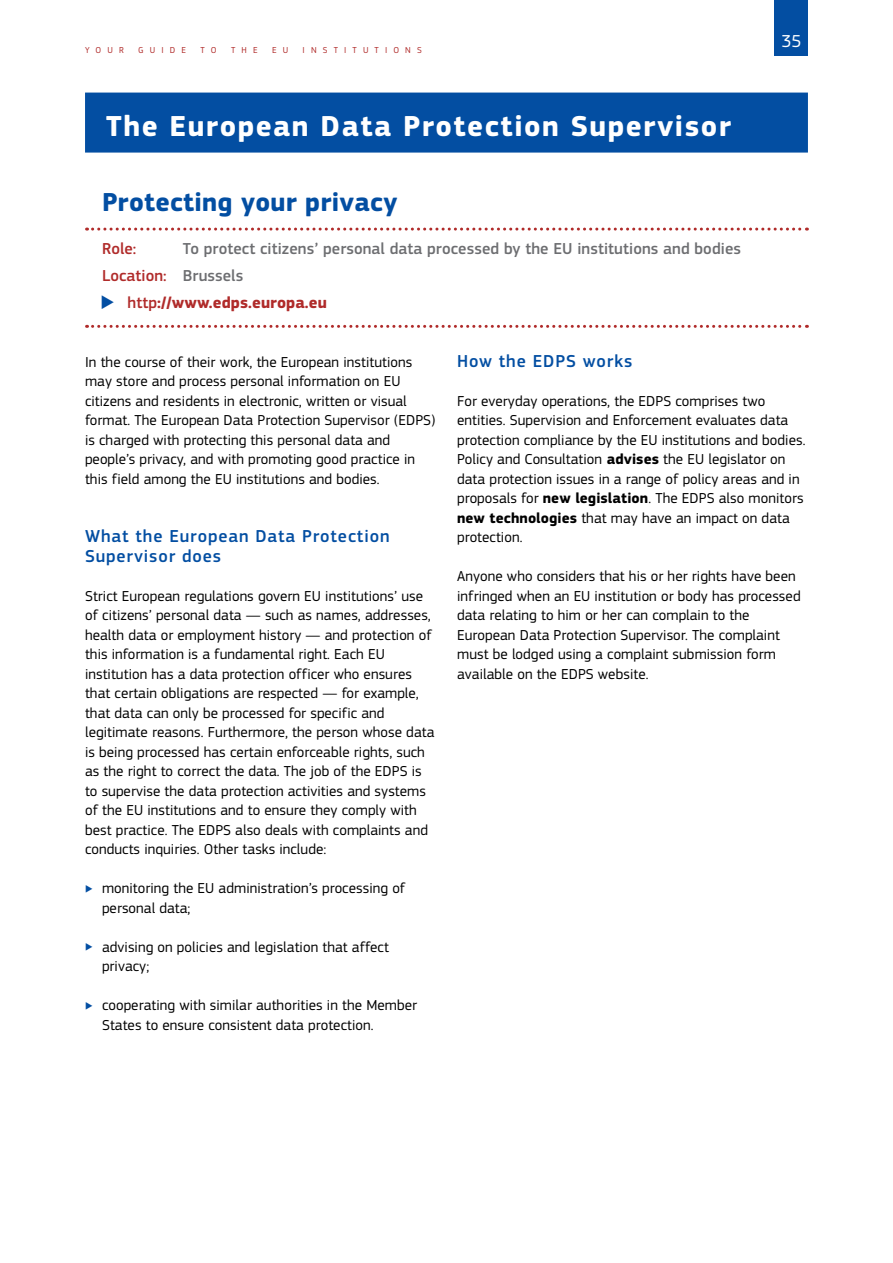
<style>
.page{position:relative;width:893px;height:1263px;background:#fff}
.page>*{position:absolute;margin:0;border:0;box-sizing:border-box;transform-origin:0 0}
.Heading01_neg{font:700 30px "EC Square Sans Pro";letter-spacing:.05em;color:#fff}
.Heading02_dots{font:700 27px "EC Square Sans Pro";letter-spacing:.01em;color:#034ea2}
.Heading03{font:500 18px/19.5px "EC Square Sans Pro";letter-spacing:.05em;color:#034ea2}
.t1{font:18px "EC Square Sans Pro";color:#fff}
.intro{font:500 16.5px "EC Square Sans Pro";letter-spacing:.005em;color:#6d6e71}
.t2{font:700 16.5px "EC Square Sans Pro";letter-spacing:.005em;color:#b02b2a}
.intro-2{font:500 16.5px "EC Square Sans Pro";letter-spacing:.005em;color:#b02b2a}
.BodyText{font:15px/19.5px "EC Square Sans Pro";letter-spacing:.005em;color:#000}
.t3{font:9px "EC Square Sans Pro";letter-spacing:.68em;color:#b02b2a}
.s1{color:#6d6e71}
.s2{font-weight:500}
.s3{font-weight:700}
</style>
<div class="page">
<div style="left:775px;top:0;width:33px;height:55px;background:#034ea2"></div>
<div style="left:85px;top:93px;width:723px;height:60px;background:#034ea2"></div>
<svg style="left:87px;top:228px;width:720px;height:3px"></svg>
<svg style="left:87px;top:325px;width:720px;height:3px"></svg>
<p class="t3" style="left:85px;top:45px;width:40px">YOUR</p>
<p class="t3" style="left:138px;top:45px;width:49px">GUIDE</p>
<p class="t3" style="left:201px;top:45px;width:18px">T O</p>
<p class="t3" style="left:231px;top:45px;width:28px">THE</p>
<p class="t3" style="left:272px;top:45px;width:18px">E U</p>
<p class="t3" style="left:303px;top:45px;width:121px">INSTITUTIONS</p>
<p class="Heading01_neg" style="left:106px;top:108px;width:626px">The European Data Protection Supervisor</p>
<p class="Heading02_dots" style="left:102px;top:185px;width:297px">Protecting your privacy</p>
<p class="intro-2" style="left:102px;top:239px;width:36px">Role:</p>
<p class="intro" style="left:183px;top:239px;width:560px">To protect citizens’ personal data processed by the EU institutions and bodies</p>
<p class="intro-2" style="left:102px;top:266px;width:143px">Location: <span class="s1">Brussels</span></p>
<p class="t2" style="left:128px;top:292px;width:201px"><span class="s2">http</span>://www.edps.europa.eu</p>
<p class="t1" style="left:781px;top:30px;width:22px">35</p>
<p class="BodyText" style="left:85px;top:352px;width:352px">In the course of their work, the European institutions may store and process personal information on EU citizens and residents in electronic, written or visual format. The European Data Protection Supervisor (EDPS) is charged with protecting this personal data and people’s privacy, and with promoting good practice in this field among the EU institutions and bodies.</p>
<p class="Heading03" style="left:85px;top:527px;width:306px">What the European Data Protection<br>Supervisor does</p>
<p class="BodyText" style="left:85px;top:586px;width:351px">Strict European regulations govern EU institutions’ use of citizens’ personal data — such as names, addresses, health data or employment history — and protection of this information is a fundamental right. Each EU institution has a data protection officer who ensures that certain obligations are respected — for example, that data can only be processed for specific and legitimate reasons. Furthermore, the person whose data is being processed has certain enforceable rights, such as the right to correct the data. The job of the EDPS is to supervise the data protection activities and systems of the EU institutions and to ensure they comply with best practice. The EDPS also deals with complaints and conducts inquiries. Other tasks include:</p>
<p class="BodyText" style="left:102px;top:878px;width:305px">monitoring the EU administration’s processing of personal data;</p>
<p class="BodyText" style="left:102px;top:937px;width:288px">advising on policies and legislation that affect privacy;</p>
<p class="BodyText" style="left:102px;top:995px;width:317px">cooperating with similar authorities in the Member<br>States to ensure consistent data protection.</p>
<p class="Heading03" style="left:457px;top:351px;width:177px">How the EDPS works</p>
<p class="BodyText" style="left:457px;top:391px;width:350px">For everyday operations, the EDPS comprises two entities. Supervision and Enforcement evaluates data protection compliance by the EU institutions and bodies.<br>Policy and Consultation <span class="s3">advises</span> the EU legislator on data protection issues in a range of policy areas and in proposals for <span class="s3">new legislation</span>. The EDPS also monitors <span class="s3">new technologies</span> that may have an impact on data protection.</p>
<p class="BodyText" style="left:457px;top:566px;width:345px">Anyone who considers that his or her rights have been infringed when an EU institution or body has processed data relating to him or her can complain to the European Data Protection Supervisor. The complaint must be lodged using a complaint submission form available on the EDPS website.</p>
</div>
